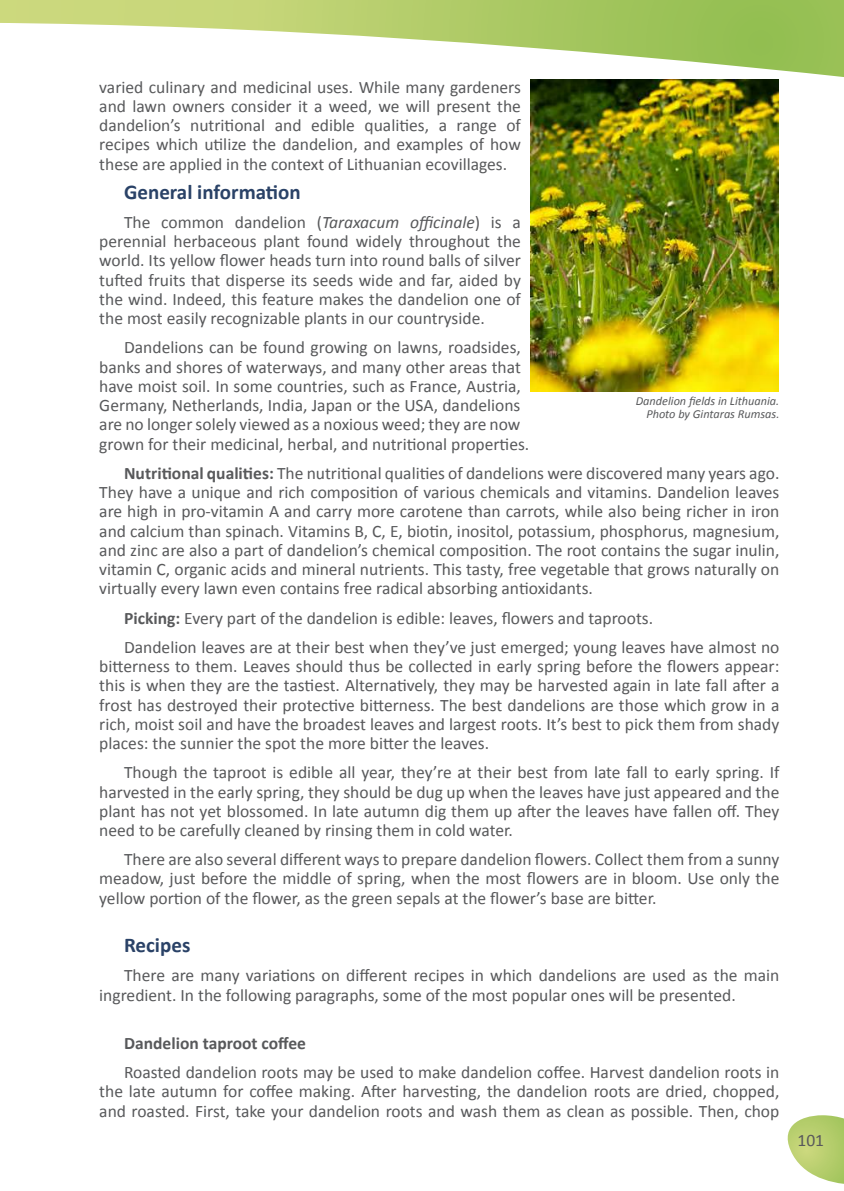
<style>
.page{position:relative;width:844px;height:1191px;background:#fff}
.page>*{position:absolute;margin:0;border:0;box-sizing:border-box;transform-origin:0 0}
.t1{font:700 21px "Calibri";color:#2a4267}
.t2{font:17.5px/19.2px "Calibri";color:#58595b;text-align:justify}
.t3{font:700 17.5px "Calibri";color:#58595b}
.t4{font:italic 12.25px/12.2px "Calibri";color:#58595b;text-align:right}
.s1{font-style:italic}
.s2{font-weight:700}
</style>
<div class="page">
<svg style="left:0;top:0;width:843px;height:77px"></svg>
<svg style="left:787px;top:1115px;width:56px;height:69px"></svg>
<img style="left:530px;top:79px;width:248px;height:312px">
<p class="t2" style="left:99px;top:77px;width:423px">varied culinary and medicinal uses. While many gardeners and lawn owners consider it a weed, we will present the dandelion’s nutritional and edible qualities, a range of recipes which utilize the dandelion, and examples of how these are applied in the context of Lithuanian ecovillages.</p>
<p class="t1" style="left:124px;top:178px;width:178px">General information</p>
<p class="t2" style="left:99px;top:212px;width:423px;text-indent:25px">The common dandelion (<span class="s1">Taraxacum officinale</span>) is a perennial herbaceous plant found widely throughout the world. Its yellow flower heads turn into round balls of silver tufted fruits that disperse its seeds wide and far, aided by the wind. Indeed, this feature makes the dandelion one of the most easily recognizable plants in our countryside.</p>
<p class="t2" style="left:99px;top:338px;width:431px;text-align:left;text-indent:25px">Dandelions can be found growing on lawns, roadsides, banks and shores of waterways, and many other areas that have moist soil. In some countries, such as France, Austria, Germany, Netherlands, India, Japan or the USA, dandelions are no longer solely viewed as a noxious weed; they are now grown for their medicinal, herbal, and nutritional properties.</p>
<p class="t2" style="left:99px;top:463px;width:681px;text-indent:25px"><span class="s2">Nutritional qualities:</span> The nutritional qualities of dandelions were discovered many years ago.<br>They have a unique and rich composition of various chemicals and vitamins. Dandelion leaves are high in pro-vitamin A and carry more carotene than carrots, while also being richer in iron and calcium than spinach. Vitamins B, C, E, biotin, inositol, potassium, phosphorus, magnesium, and zinc are also a part of dandelion’s chemical composition. The root contains the sugar inulin, vitamin C, organic acids and mineral nutrients. This tasty, free vegetable that grows naturally on virtually every lawn even contains free radical absorbing antioxidants.</p>
<p class="t2" style="left:124px;top:603px;width:656px;line-height:29.2px"><span class="s2">Picking:</span> Every part of the dandelion is edible: leaves, flowers and taproots.<br>Dandelion leaves are at their best when they’ve just emerged; young leaves have almost no</p>
<p class="t2" style="left:99px;top:656px;width:681px">bitterness to them. Leaves should thus be collected in early spring before the flowers appear: this is when they are the tastiest. Alternatively, they may be harvested again in late fall after a frost has destroyed their protective bitterness. The best dandelions are those which grow in a rich, moist soil and have the broadest leaves and largest roots. It’s best to pick them from shady places: the sunnier the spot the more bitter the leaves.</p>
<p class="t2" style="left:99px;top:763px;width:681px;text-indent:25px">Though the taproot is edible all year, they’re at their best from late fall to early spring. If harvested in the early spring, they should be dug up when the leaves have just appeared and the plant has not yet blossomed. In late autumn dig them up after the leaves have fallen off. They need to be carefully cleaned by rinsing them in cold water.</p>
<p class="t2" style="left:99px;top:849px;width:681px;text-indent:25px">There are also several different ways to prepare dandelion flowers. Collect them from a sunny meadow, just before the middle of spring, when the most flowers are in bloom. Use only the yellow portion of the flower, as the green sepals at the flower’s base are bitter.</p>
<p class="t1" style="left:124px;top:931px;width:68px">Recipes</p>
<p class="t2" style="left:99px;top:966px;width:681px;text-indent:25px">There are many variations on different recipes in which dandelions are used as the main ingredient. In the following paragraphs, some of the most popular ones will be presented.</p>
<p class="t3" style="left:124px;top:1032px;width:183px">Dandelion taproot coffee</p>
<p class="t2" style="left:99px;top:1062px;width:681px;text-indent:25px">Roasted dandelion roots may be used to make dandelion coffee. Harvest dandelion roots in the late autumn for coffee making. After harvesting, the dandelion roots are dried, chopped, and roasted. First, take your dandelion roots and wash them as clean as possible. Then, chop</p>
<p class="t4" style="left:635px;top:395px;width:145px">Dandelion fields in Lithuania.<br>Photo by Gintaras Rumsas.</p>
<p class="t2" style="left:797px;top:1130px;width:28px">101</p>
</div>
